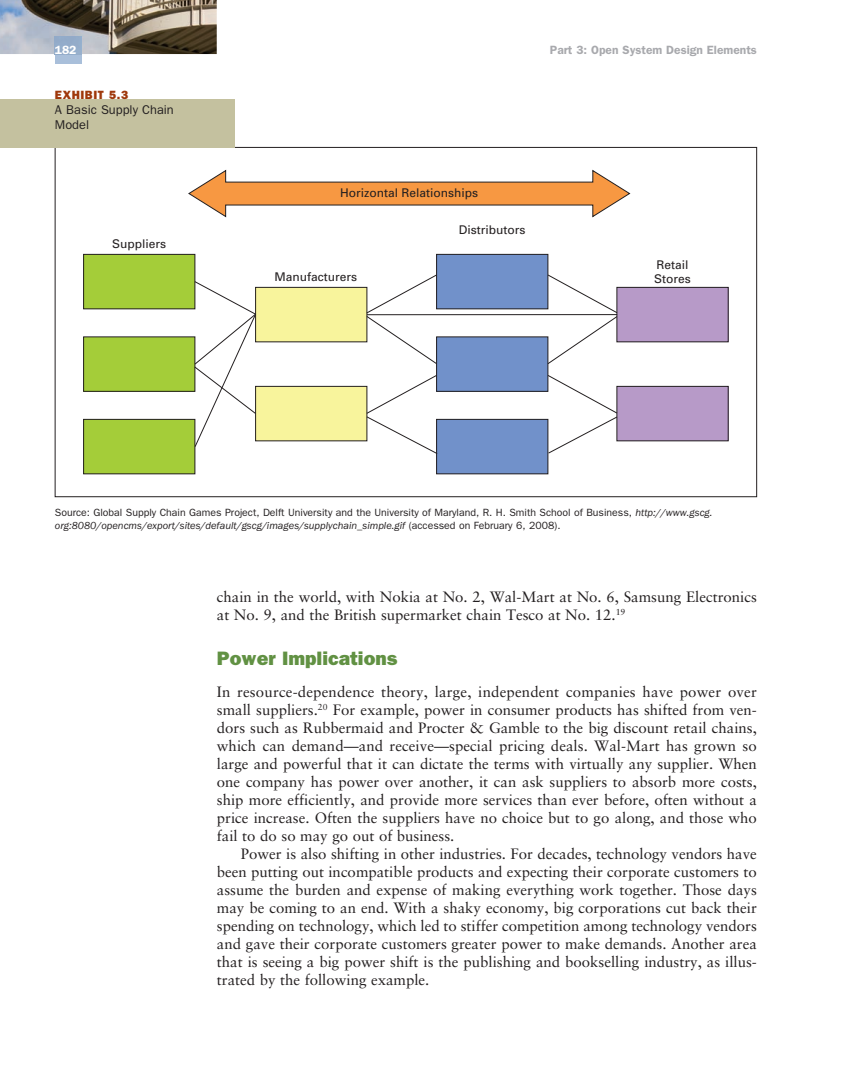
<style>
.page{position:relative;width:864px;height:1080px;background:#fff}
.page>*{position:absolute;margin:0;border:0;box-sizing:border-box;transform-origin:0 0}
.t1{font:19.5px "ITC Franklin Gothic Std Hvy";color:#619143}
.t2{font:15px/18px "Sabon LT Std";color:#231f20}
.t3{font:12.75px/15px "ITC Franklin Gothic Std";color:#231f20}
.t4{font:12px "Univers";color:#231f20}
.t5{font:600 12px "ITC Franklin Gothic Std";color:#a8a9ad}
.t6{font:12px "ITC Franklin Gothic Std Hvy";letter-spacing:.05em;color:#9f380b}
.t7{font:600 12px "ITC Franklin Gothic Std";color:#fff}
.t8{font:10.5px/13.5px "ITC Franklin Gothic Std";color:#231f20}
.s1{font-style:italic}
</style>
<div class="page">
<img style="left:0;top:0;width:217px;height:54px">
<div style="left:55px;top:54px;width:27px;height:10px;background:#a9bfda"></div>
<img style="left:55px;top:37px;width:27px;height:17px">
<div style="left:84px;top:254px;width:111px;height:55px;background:#a4cd39"></div>
<div style="left:83px;top:254px;width:112px;height:55px;border:1px solid #231f20"></div>
<div style="left:84px;top:337px;width:111px;height:54px;background:#a4cd39"></div>
<div style="left:83px;top:336px;width:112px;height:56px;border:1px solid #231f20"></div>
<div style="left:84px;top:419px;width:111px;height:55px;background:#a4cd39"></div>
<div style="left:83px;top:419px;width:112px;height:55px;border:1px solid #231f20"></div>
<div style="left:437px;top:254px;width:111px;height:55px;background:#7191ca"></div>
<div style="left:436px;top:254px;width:112px;height:55px;border:1px solid #231f20"></div>
<div style="left:437px;top:337px;width:111px;height:54px;background:#7191ca"></div>
<div style="left:436px;top:336px;width:112px;height:56px;border:1px solid #231f20"></div>
<div style="left:437px;top:419px;width:111px;height:55px;background:#7191ca"></div>
<div style="left:436px;top:419px;width:112px;height:55px;border:1px solid #231f20"></div>
<div style="left:256px;top:386px;width:111px;height:55px;background:#f8f49c"></div>
<div style="left:255px;top:386px;width:112px;height:55px;border:1px solid #231f20"></div>
<div style="left:256px;top:287px;width:111px;height:55px;background:#f8f49c"></div>
<div style="left:255px;top:287px;width:112px;height:55px;border:1px solid #231f20"></div>
<div style="left:617px;top:386px;width:111px;height:55px;background:#b79ac8"></div>
<div style="left:617px;top:386px;width:112px;height:55px;border:1px solid #231f20"></div>
<div style="left:617px;top:287px;width:111px;height:55px;background:#b79ac8"></div>
<div style="left:617px;top:287px;width:112px;height:55px;border:1px solid #231f20"></div>
<svg style="left:194px;top:281px;width:63px;height:167px"></svg>
<hr style="left:367px;top:314px;width:250px;height:1px;background:#231f20">
<svg style="left:366px;top:274px;width:72px;height:91px"></svg>
<svg style="left:547px;top:274px;width:71px;height:91px"></svg>
<svg style="left:366px;top:374px;width:72px;height:81px"></svg>
<svg style="left:547px;top:374px;width:71px;height:80px"></svg>
<svg style="left:188px;top:170px;width:443px;height:48px"></svg>
<div style="left:0;top:99px;width:235px;height:48px;background:#c4c19f"></div>
<p class="t7" style="left:55px;top:46px;width:23px">182</p>
<p class="t5" style="left:550px;top:46px;width:208px">Part 3: Open System Design Elements</p>
<p class="t6" style="left:55px;top:91px;width:75px">EXHIBIT 5.3</p>
<p class="t3" style="left:55px;top:103px;width:120px">A Basic Supply Chain<br>Model</p>
<p class="t4" style="left:112px;top:240px;width:56px">Suppliers</p>
<p class="t4" style="left:340px;top:189px;width:140px">Horizontal Relationships</p>
<p class="t4" style="left:459px;top:225px;width:68px">Distributors</p>
<p class="t4" style="left:657px;top:260px;width:34px">Retail</p>
<p class="t4" style="left:275px;top:273px;width:84px">Manufacturers</p>
<p class="t4" style="left:654px;top:274px;width:38px">Stores</p>
<p class="t8" style="left:55px;top:507px;width:659px">Source: Global Supply Chain Games Project, Delft University and the University of Maryland, R. H. Smith School of Business, <span class="s1">http://www.gscg. org:8080/opencms/export/sites/default/gscg/images/supplychain_simple.gif</span> (accessed on February 6, 2008).</p>
<p class="t2" style="left:217px;top:589px;width:542px">chain in the world, with Nokia at No. 2, Wal-Mart at No. 6, Samsung Electronics at No. 9, and the British supermarket chain Tesco at No. 12.<sup>19</sup></p>
<p class="t1" style="left:217px;top:652px;width:182px">Power Implications</p>
<p class="t2" style="left:217px;top:684px;width:542px">In resource-dependence theory, large, independent companies have power over</p>
<p class="t2" style="left:217px;top:702px;width:542px">small suppliers.<sup>20</sup> For example, power in consumer products has shifted from ven-</p>
<p class="t2" style="left:217px;top:720px;width:541px">dors such as Rubbermaid and Procter &amp; Gamble to the big discount retail chains,</p>
<p class="t2" style="left:217px;top:738px;width:541px">which can demand—and receive—special pricing deals. Wal-Mart has grown so</p>
<p class="t2" style="left:217px;top:756px;width:541px">large and powerful that it can dictate the terms with virtually any supplier. When</p>
<p class="t2" style="left:217px;top:774px;width:542px">one company has power over another, it can ask suppliers to absorb more costs,</p>
<p class="t2" style="left:217px;top:792px;width:541px">ship more efficiently, and provide more services than ever before, often without a</p>
<p class="t2" style="left:217px;top:810px;width:542px">price increase. Often the suppliers have no choice but to go along, and those who</p>
<p class="t2" style="left:217px;top:828px;width:239px">fail to do so may go out of business.</p>
<p class="t2" style="left:241px;top:846px;width:518px">Power is also shifting in other industries. For decades, technology vendors have</p>
<p class="t2" style="left:217px;top:864px;width:541px">been putting out incompatible products and expecting their corporate customers to</p>
<p class="t2" style="left:217px;top:882px;width:542px">assume the burden and expense of making everything work together. Those days</p>
<p class="t2" style="left:217px;top:900px;width:542px">may be coming to an end. With a shaky economy, big corporations cut back their</p>
<p class="t2" style="left:217px;top:918px;width:541px">spending on technology, which led to stiffer competition among technology vendors</p>
<p class="t2" style="left:217px;top:936px;width:542px">and gave their corporate customers greater power to make demands. Another area</p>
<p class="t2" style="left:217px;top:954px;width:542px">that is seeing a big power shift is the publishing and bookselling industry, as illus-</p>
<p class="t2" style="left:217px;top:972px;width:214px">trated by the following example.</p>
</div>
